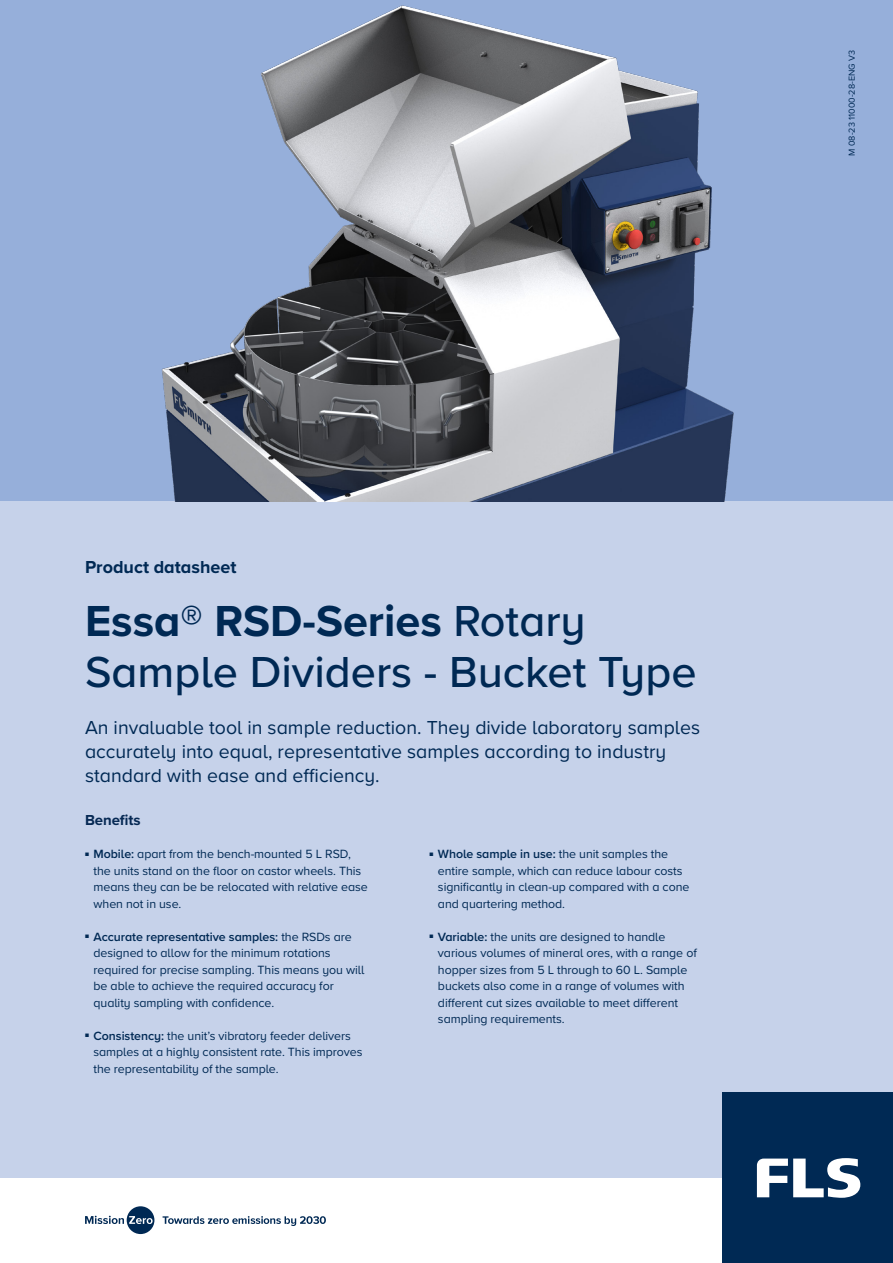
<style>
.page{position:relative;width:893px;height:1263px;background:#fff}
.page>*{position:absolute;margin:0;border:0;box-sizing:border-box;transform-origin:0 0}
.t1{font:500 45px/51px "Proxima Nova";color:#002954}
.t2{font:19.5px/24px "Proxima Nova";color:#002954}
.t3{font:700 18px "Proxima Nova";color:#002954}
.t4{font:700 15px "Proxima Nova";letter-spacing:-.005em;color:#062954}
.t5{font:12.3px/16.5px "Proxima Nova";letter-spacing:-.005em;color:#002954}
.t6{font:9px "Proxima Nova";color:#002954}
.s1{font-weight:700}
.s2{font-weight:600}
</style>
<div class="page">
<div style="left:0;top:0;width:893px;height:501px;background:#96afda"></div>
<div style="left:0;top:501px;width:893px;height:677px;background:#c6d2ea"></div>
<svg style="left:85px;top:1206px;width:69px;height:28px"></svg>
<svg style="left:163px;top:1216px;width:163px;height:10px"></svg>
<div style="left:723px;top:1093px;width:170px;height:170px;background:#002954"></div>
<svg style="left:757px;top:1158px;width:103px;height:40px"></svg>
<img style="left:162px;top:5px;width:572px;height:496px">
<p class="t6" style="left:845px;top:156px;width:107px;rotate:-90deg">M 08-23 11000-28-ENG V3</p>
<h3 class="t3" style="left:85px;top:554px;width:153px">Product datasheet</h3>
<h1 class="t1" style="left:85px;top:594px;width:613px"><span class="s1">Essa® RSD-Series</span> Rotary<br>Sample Dividers - Bucket Type</h1>
<h2 class="t2" style="left:85px;top:715px;width:617px">An invaluable tool in sample reduction. They divide laboratory samples accurately into equal, representative samples according to industry standard with ease and efficiency.</h2>
<p class="t4" style="left:85px;top:809px;width:57px">Benefits</p>
<p class="t5" style="left:94px;top:845px;width:276px;text-indent:-9px"><sup>■</sup> <span class="s2">Mobile:</span> apart from the bench-mounted 5 L RSD, the units stand on the floor on castor wheels. This means they can be be relocated with relative ease when not in use.</p>
<p class="t5" style="left:94px;top:928px;width:272px;text-indent:-9px"><sup>■</sup> <span class="s2">Accurate representative samples:</span> the RSDs are designed to allow for the minimum rotations required for precise sampling. This means you will be able to achieve the required accuracy for quality sampling with confidence.</p>
<p class="t5" style="left:94px;top:1027px;width:271px;text-indent:-9px"><sup>■</sup> <span class="s2">Consistency:</span> the unit’s vibratory feeder delivers samples at a highly consistent rate. This improves the representability of the sample.</p>
<p class="t5" style="left:438px;top:845px;width:253px;text-indent:-9px"><sup>■</sup> <span class="s2">Whole sample in use:</span> the unit samples the entire sample, which can reduce labour costs significantly in clean-up compared with a cone and quartering method.</p>
<p class="t5" style="left:438px;top:928px;width:260px;text-indent:-9px"><sup>■</sup> <span class="s2">Variable:</span> the units are designed to handle various volumes of mineral ores, with a range of hopper sizes from 5 L through to 60 L. Sample buckets also come in a range of volumes with different cut sizes available to meet different sampling requirements.</p>
</div>
